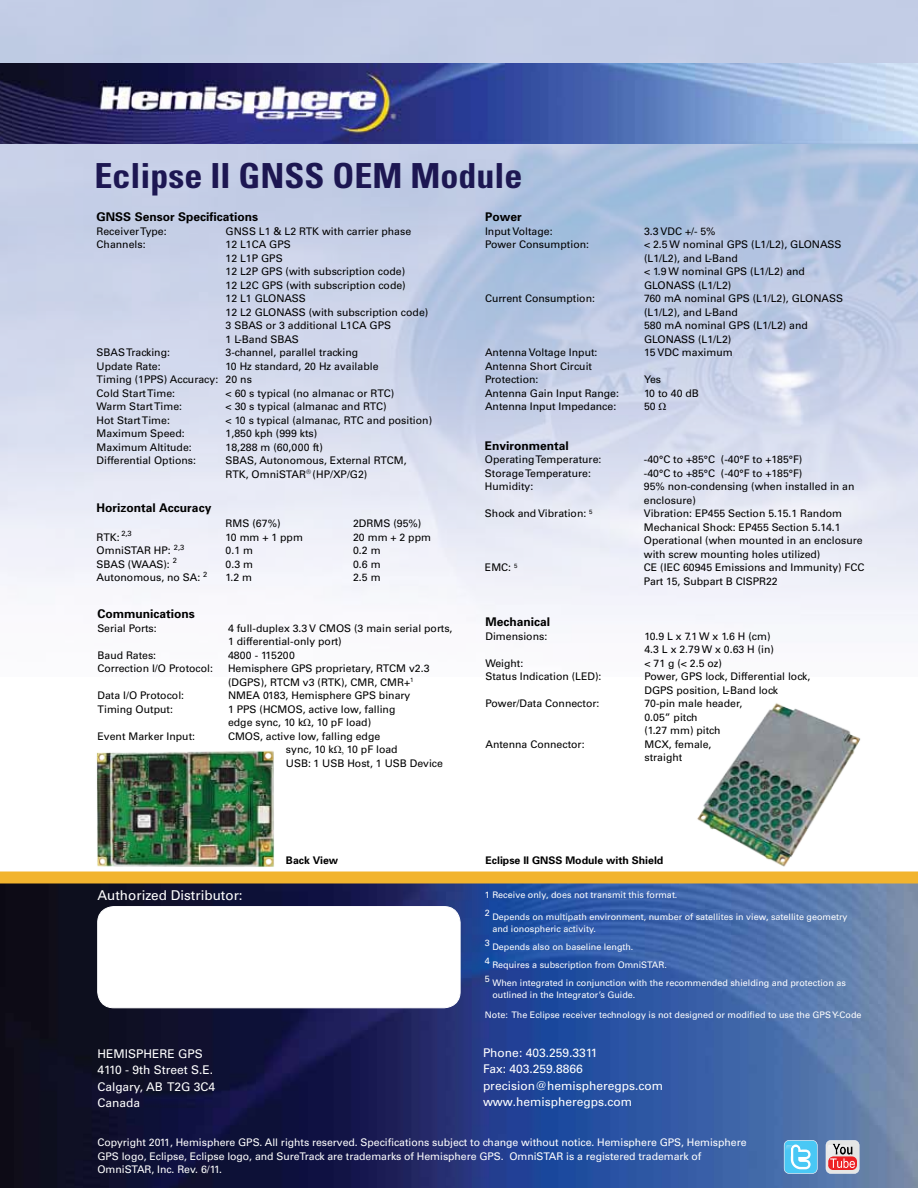
<style>
.page{position:relative;width:918px;height:1188px;background:#fff}
.page>*{position:absolute;margin:0;border:0;box-sizing:border-box;transform-origin:0 0}
.t1{font:700 condensed 34.5px "Univers";color:#1d1752;scale:1.04 1}
.t2{font:13.5px "Univers";color:#fff}
.t3{font:12px/16.5px "Univers";color:#fff}
.t4{font:700 12px "Univers";color:#000}
.t5{font:10.5px/13.5px "Univers";color:#000}
.t6{font:10.5px/13.5px "Univers";letter-spacing:-.005em;color:#fff}
.t7{font:700 10.5px "Univers";color:#000}
.t8{font:9px/12px "Univers";color:#fff}
.s1{font-family:"Times New Roman"}
</style>
<div class="page">
<img style="left:0;top:884px;width:918px;height:304px">
<div style="left:0;top:872px;width:918px;height:12px;background:#f2b42e"></div>
<div style="left:98px;top:907px;width:362px;height:101px;background:#fff;border-radius:16px"></div>
<div style="left:97px;top:906px;width:363px;height:102px;border:1px solid #fff;border-radius:16px"></div>
<img style="left:0;top:0;width:918px;height:620px">
<img style="left:697px;top:703px;width:164px;height:164px">
<svg style="left:826px;top:1140px;width:33px;height:34px"></svg>
<img style="left:827px;top:1145px;width:23px;height:21px">
<svg style="left:784px;top:1140px;width:34px;height:34px"></svg>
<img style="left:785px;top:1145px;width:20px;height:21px">
<img style="left:87px;top:750px;width:199px;height:122px">
<h1 class="t1" style="left:94px;top:155px;width:413px">Eclipse II GNSS OEM Module</h1>
<p class="t4" style="left:97px;top:209px;width:163px">GNSS Sensor Specifications</p>
<p class="t5" style="left:97px;top:224px;width:72px">Receiver Type:</p>
<p class="t5" style="left:226px;top:224px;width:187px">GNSS L1 &amp; L2 RTK with carrier phase</p>
<p class="t5" style="left:97px;top:238px;width:51px">Channels:</p>
<p class="t5" style="left:226px;top:238px;width:204px">12 L1CA GPS<br>12 L1P GPS<br>12 L2P GPS (with subscription code)<br>12 L2C GPS (with subscription code)<br>12 L1 GLONASS<br>12 L2 GLONASS (with subscription code)<br>3 SBAS or 3 additional L1CA GPS<br>1 L-Band SBAS</p>
<p class="t5" style="left:97px;top:346px;width:75px">SBAS Tracking:</p>
<p class="t5" style="left:226px;top:346px;width:134px">3-channel, parallel tracking</p>
<p class="t5" style="left:97px;top:359px;width:65px">Update Rate:</p>
<p class="t5" style="left:97px;top:359px;width:283px;text-indent:129px">10 Hz standard, 20 Hz available<br>Timing (1PPS) Accuracy: 20 ns<br>Cold Start Time:</p>
<p class="t5" style="left:226px;top:386px;width:170px">&lt; 60 s typical (no almanac or RTC)</p>
<p class="t5" style="left:97px;top:400px;width:87px">Warm Start Time:</p>
<p class="t5" style="left:226px;top:400px;width:163px">&lt; 30 s typical (almanac and RTC)</p>
<p class="t5" style="left:97px;top:413px;width:75px">Hot Start Time:</p>
<p class="t5" style="left:226px;top:413px;width:208px">&lt; 10 s typical (almanac, RTC and position)</p>
<p class="t5" style="left:97px;top:427px;width:90px">Maximum Speed:</p>
<p class="t5" style="left:226px;top:427px;width:93px">1,850 kph (999 kts)</p>
<p class="t5" style="left:97px;top:440px;width:97px">Maximum Altitude:</p>
<p class="t5" style="left:226px;top:440px;width:99px">18,288 m (60,000 ft)</p>
<p class="t5" style="left:97px;top:454px;width:101px">Differential Options:</p>
<p class="t5" style="left:226px;top:454px;width:182px">SBAS, Autonomous, External RTCM,<br>RTK, OmniSTAR<sup>®</sup> (HP/XP/G2)</p>
<p class="t4" style="left:97px;top:500px;width:116px">Horizontal Accuracy</p>
<p class="t5" style="left:226px;top:517px;width:56px">RMS (67%)</p>
<p class="t5" style="left:353px;top:517px;width:70px">2DRMS (95%)</p>
<p class="t5" style="left:97px;top:530px;width:37px">RTK: <sup>2,3</sup></p>
<p class="t5" style="left:226px;top:530px;width:79px">10 mm + 1 ppm</p>
<p class="t5" style="left:353px;top:530px;width:79px">20 mm + 2 ppm</p>
<p class="t5" style="left:97px;top:544px;width:89px">OmniSTAR HP: <sup>2,3</sup></p>
<p class="t5" style="left:226px;top:544px;width:29px">0.1 m</p>
<p class="t5" style="left:353px;top:544px;width:29px">0.2 m</p>
<p class="t5" style="left:97px;top:557px;width:82px">SBAS (WAAS): <sup>2</sup></p>
<p class="t5" style="left:226px;top:557px;width:29px">0.3 m</p>
<p class="t5" style="left:353px;top:557px;width:29px">0.6 m</p>
<p class="t5" style="left:97px;top:571px;width:112px">Autonomous, no SA: <sup>2</sup></p>
<p class="t5" style="left:226px;top:571px;width:28px">1.2 m</p>
<p class="t5" style="left:353px;top:571px;width:29px">2.5 m</p>
<p class="t4" style="left:98px;top:606px;width:99px">Communications</p>
<p class="t5" style="left:98px;top:622px;width:61px">Serial Ports:</p>
<p class="t5" style="left:228px;top:622px;width:226px">4 full-duplex 3.3 V CMOS (3 main serial ports,<br>1 differential-only port)</p>
<p class="t5" style="left:98px;top:649px;width:60px">Baud Rates:</p>
<p class="t5" style="left:228px;top:649px;width:68px">4800 - 115200</p>
<p class="t5" style="left:98px;top:662px;width:117px">Correction I/O Protocol:</p>
<p class="t5" style="left:228px;top:662px;width:203px">Hemisphere GPS proprietary, RTCM v2.3 (DGPS), RTCM v3 (RTK), CMR, CMR+<sup>1</sup></p>
<p class="t5" style="left:98px;top:689px;width:88px">Data I/O Protocol:</p>
<p class="t5" style="left:228px;top:689px;width:184px">NMEA 0183, Hemisphere GPS binary</p>
<p class="t5" style="left:98px;top:703px;width:77px">Timing Output:</p>
<p class="t5" style="left:228px;top:703px;width:169px">1 PPS (HCMOS, active low, falling edge sync, 10 k<span class="s1">Ω</span>, 10 pF load)</p>
<p class="t5" style="left:98px;top:730px;width:99px">Event Marker Input:</p>
<p class="t5" style="left:286px;top:730px;width:159px;text-indent:-58px">CMOS, active low, falling edge<br>sync, 10 k<span class="s1">Ω,</span> 10 pF load<br>USB: 1 USB Host, 1 USB Device</p>
<p class="t4" style="left:485px;top:209px;width:38px">Power</p>
<p class="t5" style="left:485px;top:224px;width:69px">Input Voltage:</p>
<p class="t5" style="left:644px;top:224px;width:73px">3.3 VDC +/- 5%</p>
<p class="t5" style="left:485px;top:238px;width:106px">Power Consumption:</p>
<p class="t5" style="left:644px;top:238px;width:199px">&lt; 2.5 W nominal GPS (L1/L2), GLONASS (L1/L2), and L-Band<br>&lt; 1.9 W nominal GPS (L1/L2) and<br>GLONASS (L1/L2)</p>
<p class="t5" style="left:485px;top:292px;width:111px">Current Consumption:</p>
<p class="t5" style="left:644px;top:292px;width:200px">760 mA nominal GPS (L1/L2), GLONASS (L1/L2), and L-Band<br>580 mA nominal GPS (L1/L2) and<br>GLONASS (L1/L2)</p>
<p class="t5" style="left:485px;top:346px;width:114px">Antenna Voltage Input:</p>
<p class="t5" style="left:644px;top:346px;width:90px">15 VDC maximum</p>
<p class="t5" style="left:485px;top:359px;width:109px">Antenna Short Circuit<br>Protection:</p>
<p class="t5" style="left:644px;top:373px;width:19px">Yes</p>
<p class="t5" style="left:485px;top:386px;width:135px">Antenna Gain Input Range:</p>
<p class="t5" style="left:644px;top:386px;width:56px">10 to 40 dB</p>
<p class="t5" style="left:485px;top:400px;width:133px">Antenna Input Impedance:</p>
<p class="t5" style="left:644px;top:400px;width:24px">50 <span class="s1">Ω</span></p>
<p class="t4" style="left:485px;top:438px;width:86px">Environmental</p>
<p class="t5" style="left:485px;top:453px;width:118px">Operating Temperature:</p>
<p class="t5" style="left:644px;top:453px;width:160px">-40°C to +85°C (-40°F to +185°F)</p>
<p class="t5" style="left:485px;top:466px;width:108px">Storage Temperature:</p>
<p class="t5" style="left:644px;top:466px;width:160px">-40°C to +85°C (-40°F to +185°F)</p>
<p class="t5" style="left:485px;top:480px;width:50px">Humidity:</p>
<p class="t5" style="left:644px;top:480px;width:212px">95% non-condensing (when installed in an enclosure)</p>
<p class="t5" style="left:485px;top:507px;width:109px">Shock and Vibration: <sup>5</sup></p>
<p class="t5" style="left:644px;top:507px;width:220px">Vibration: EP455 Section 5.15.1 Random Mechanical Shock: EP455 Section 5.14.1<br>Operational (when mounted in an enclosure with screw mounting holes utilized)</p>
<p class="t5" style="left:485px;top:561px;width:34px">EMC: <sup>5</sup></p>
<p class="t5" style="left:644px;top:561px;width:222px">CE (IEC 60945 Emissions and Immunity) FCC<br>Part 15, Subpart B CISPR22</p>
<p class="t4" style="left:485px;top:614px;width:66px">Mechanical</p>
<p class="t5" style="left:485px;top:629px;width:63px">Dimensions:</p>
<p class="t5" style="left:644px;top:629px;width:131px">10.9 L x 7.1 W x 1.6 H (cm)<br>4.3 L x 2.79 W x 0.63 H (in)</p>
<p class="t5" style="left:485px;top:656px;width:39px">Weight:</p>
<p class="t5" style="left:644px;top:656px;width:79px">&lt; 71 g (&lt; 2.5 oz)</p>
<p class="t5" style="left:485px;top:670px;width:118px">Status Indication (LED):</p>
<p class="t5" style="left:644px;top:670px;width:167px">Power, GPS lock, Differential lock,<br>DGPS position, L-Band lock</p>
<p class="t5" style="left:485px;top:697px;width:116px">Power/Data Connector:</p>
<p class="t5" style="left:644px;top:697px;width:100px">70-pin male header,<br>0.05” pitch<br>(1.27 mm) pitch</p>
<p class="t5" style="left:485px;top:737px;width:101px">Antenna Connector:</p>
<p class="t5" style="left:644px;top:737px;width:69px">MCX, female, straight</p>
<p class="t2" style="left:98px;top:887px;width:147px">Authorized Distributor:</p>
<p class="t7" style="left:286px;top:854px;width:54px">Back View</p>
<p class="t7" style="left:485px;top:854px;width:179px">Eclipse II GNSS Module with Shield</p>
<p class="t8" style="left:485px;top:886px;width:194px;line-height:18px">1 Receive only, does not transmit this format.<br>2</p>
<p class="t8" style="left:492px;top:911px;width:357px">Depends on multipath environment, number of satellites in view, satellite geometry and ionospheric activity.</p>
<p class="t8" style="left:485px;top:937px;width:7px">3</p>
<p class="t8" style="left:492px;top:941px;width:143px">Depends also on baseline length.</p>
<p class="t8" style="left:485px;top:955px;width:7px">4</p>
<p class="t8" style="left:492px;top:959px;width:176px">Requires a subscription from OmniSTAR.</p>
<p class="t8" style="left:485px;top:973px;width:7px">5</p>
<p class="t8" style="left:492px;top:977px;width:355px">When integrated in conjunction with the recommended shielding and protection as outlined in the Integrator’s Guide.</p>
<p class="t8" style="left:485px;top:1009px;width:378px">Note: The Eclipse receiver technology is not designed or modified to use the GPS Y-Code</p>
<p class="t3" style="left:98px;top:1045px;width:119px">HEMISPHERE GPS<br>4110 - 9th Street S.E.<br>Calgary, AB T2G 3C4<br>Canada</p>
<p class="t3" style="left:483px;top:1044px;width:182px">Phone: 403.259.3311<br>Fax: 403.259.8866 precision@hemispheregps.com www.hemispheregps.com</p>
<p class="t6" style="left:98px;top:1136px;width:651px">Copyright 2011, Hemisphere GPS. All rights reserved. Specifications subject to change without notice. Hemisphere GPS, Hemisphere<br>GPS logo, Eclipse, Eclipse logo, and SureTrack are trademarks of Hemisphere GPS. OmniSTAR is a registered trademark of<br>OmniSTAR, Inc. Rev. 6/11.</p>
</div>
